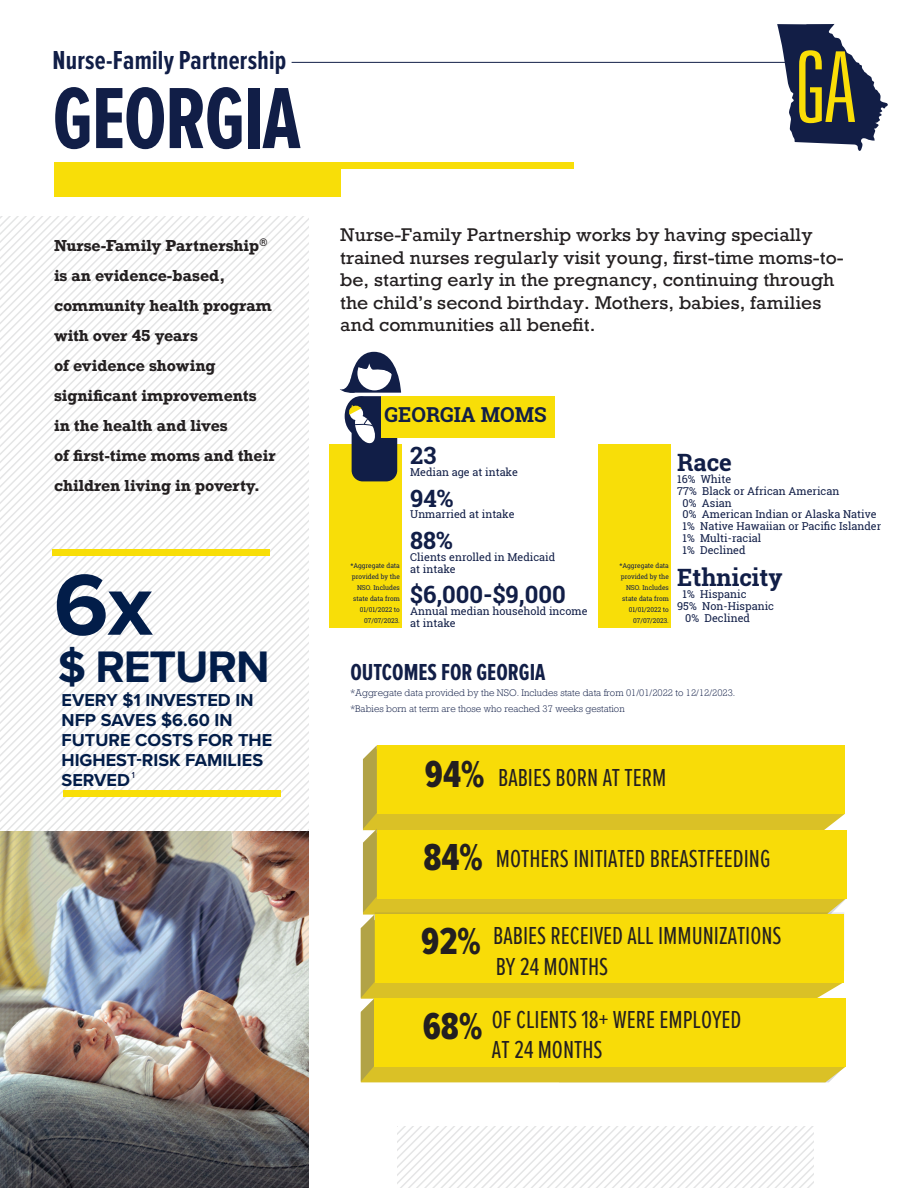
<style>
.page{position:relative;width:918px;height:1188px;background:#fff}
.page>*{position:absolute;margin:0;border:0;box-sizing:border-box;transform-origin:0 0}
.t1{font:300 extra-condensed 98.1px "Zurich BT";color:#fade07}
.t2{font:700 90px "Proxima Nova Ex Cn";letter-spacing:-.02em;color:#111e47}
.t3{font:700 89.55px "Proxima Nova";color:#021d49}
.t4{font:700 45.75px "Proxima Nova";letter-spacing:-.025em;color:#021d49}
.t5{font:39px "Proxima Nova Ex Cn Extrabld";color:#231f20}
.t6{font:700 27px "Proxima Nova Ex Cn";letter-spacing:.01em;color:#111e47}
.t7{font:25.5px/30.6px "Proxima Nova Ex Cn";color:#231f20}
.Leading_In_Copy{font:700 24px "Proxima Nova Ex Cn";color:#111e47}
.t8{font:700 23.85px "Roboto Slab";color:#111e47}
.t9{font:700 20.55px "Roboto Slab";color:#111e47}
.t10{font:700 17.85px/20px "Proxima Nova";color:#021d49}
.t11{font:17.25px/22.5px "Rockwell Nova";color:#231f20;scale:1.04 1}
.t12{font:700 15px/30px "Rockwell Nova";color:#231f20}
.t13{font:10.8px/12px "Roboto Slab";color:#111e47}
.t14{font:700 10.5px "Roboto Slab";color:#231f20}
.Leading_In_Copy-2{font:300 9px "Rockwell Nova";color:#111e47}
.t15{font:600 9px "Proxima Nova Ex Cn";color:#111e47}
.t16{font:6.75px/11.1px "Roboto Slab";color:#111e47;text-align:right}
.s1{font-family:"Proxima Nova Ex Cn Extrabld";font-size:39px}
</style>
<div class="page">
<img style="left:0;top:217px;width:309px;height:971px">
<div style="left:54px;top:162px;width:520px;height:7px;background:#f8de08"></div>
<div style="left:54px;top:167px;width:286px;height:29px;background:#f8de08"></div>
<hr style="left:292px;top:62px;width:564px;height:1px;background:#111e47">
<svg style="left:398px;top:1126px;width:416px;height:62px"></svg>
<div style="left:52px;top:550px;width:218px;height:6px;background:#f8de08"></div>
<div style="left:63px;top:790px;width:217px;height:7px;background:#f8de08"></div>
<div style="left:598px;top:444px;width:73px;height:184px;background:#f8de08"></div>
<div style="left:329px;top:444px;width:73px;height:184px;background:#f8de08"></div>
<div style="left:352px;top:396px;width:45px;height:85px;background:#111e47;border-radius:11px"></div>
<div style="left:345px;top:396px;width:30px;height:40px;background:#111e47;border-radius:50%"></div>
<svg style="left:347px;top:404px;width:28px;height:41px"></svg>
<div style="left:381px;top:396px;width:173px;height:41px;background:#f8de08"></div>
<svg style="left:340px;top:352px;width:61px;height:41px"></svg>
<svg style="left:777px;top:24px;width:111px;height:127px"></svg>
<svg style="left:361px;top:745px;width:486px;height:337px;background:#edd318"></svg>
<div style="left:375px;top:999px;width:471px;height:68px;background:#f8dc08"></div>
<div style="left:375px;top:914px;width:469px;height:68px;background:#f8dc08"></div>
<p class="t6" style="left:52px;top:47px;width:235px">Nurse-Family Partnership</p>
<p class="t2" style="left:52px;top:77px;width:250px">GEORGIA</p>
<h1 class="t1" style="left:794px;top:34px;width:64px">GA</h1>
<p class="t11" style="left:340px;top:224px;width:486px">Nurse-Family Partnership works by having specially trained nurses regularly visit young, first-time moms-to&shy;be, starting early in the pregnancy, continuing through the child’s second birthday. Mothers, babies, families and communities all benefit.</p>
<p class="t12" style="left:54px;top:231px;width:207px">Nurse-Family Partnership</p>
<p class="t14" style="left:259px;top:235px;width:10px">®</p>
<p class="t12" style="left:54px;top:261px;width:220px">is an evidence-based, community health program with over 45 years</p>
<p class="t12" style="left:54px;top:351px;width:204px">of evidence showing significant improvements</p>
<p class="t12" style="left:54px;top:411px;width:175px">in the health and lives</p>
<p class="t12" style="left:54px;top:441px;width:223px">of first-time moms and their children living in poverty.</p>
<p class="t9" style="left:385px;top:401px;width:164px">GEORGIA MOMS</p>
<p class="t8" style="left:410px;top:439px;width:28px">23</p>
<p class="t13" style="left:410px;top:466px;width:109px">Median age at intake</p>
<p class="t8" style="left:410px;top:482px;width:45px">94%</p>
<p class="t13" style="left:410px;top:508px;width:106px">Unmarried at intake</p>
<p class="t8" style="left:410px;top:524px;width:44px">88%</p>
<p class="t13" style="left:410px;top:551px;width:147px">Clients enrolled in Medicaid at intake</p>
<p class="t8" style="left:410px;top:578px;width:157px">$6,000-$9,000</p>
<p class="t13" style="left:410px;top:605px;width:179px">Annual median household income at intake</p>
<p class="t8" style="left:677px;top:446px;width:56px">Race</p>
<p class="t13" style="left:677px;top:473px;width:56px">16% White</p>
<p class="t13" style="left:677px;top:485px;width:164px">77% Black or African American</p>
<p class="t13" style="left:683px;top:497px;width:51px">0% Asian</p>
<p class="t13" style="left:683px;top:508px;width:195px">0% American Indian or Alaska Native</p>
<p class="t13" style="left:683px;top:520px;width:200px">1% Native Hawaiian or Pacific Islander</p>
<p class="t13" style="left:683px;top:532px;width:80px">1% Multi-racial</p>
<p class="t13" style="left:683px;top:544px;width:65px">1% Declined</p>
<p class="t8" style="left:677px;top:561px;width:107px">Ethnicity</p>
<p class="t13" style="left:683px;top:588px;width:65px">1% Hispanic</p>
<p class="t13" style="left:677px;top:600px;width:98px">95% Non-Hispanic</p>
<p class="t13" style="left:685px;top:611px;width:66px">0% Declined</p>
<p class="t16" style="left:350px;top:559px;width:51px">*Aggregate data provided by the<br>NSO. Includes state data from<br>01/01/2022 to<br>07/07/2023.</p>
<p class="t16" style="left:619px;top:560px;width:51px">*Aggregate data provided by the<br>NSO. Includes state data from<br>01/01/2022 to<br>07/07/2023.</p>
<p class="t3" style="left:54px;top:538px;width:101px">6x</p>
<p class="t4" style="left:58px;top:633px;width:213px">$ RETURN</p>
<p class="t10" style="left:62px;top:690px;width:212px">EVERY $1 INVESTED IN<br>NFP SAVES $6.60 IN<br>FUTURE COSTS FOR THE<br>HIGHEST-RISK FAMILIES<br>SERVED</p>
<p class="Leading_In_Copy" style="left:350px;top:661px;width:197px">OUTCOMES FOR GEORGIA</p>
<p class="Leading_In_Copy-2" style="left:350px;top:687px;width:386px">*Aggregate data provided by the NSO. Includes state data from 01/01/2022 to 12/12/2023.</p>
<p class="Leading_In_Copy-2" style="left:350px;top:703px;width:276px">*Babies born at term are those who reached 37 weeks gestation</p>
<p class="t15" style="left:132px;top:771px;width:4px">1</p>
<h3 class="t7" style="left:425px;top:763px;width:243px"><span class="s1">94%</span> BABIES BORN AT TERM</h3>
<h3 class="t7" style="left:423px;top:845px;width:349px"><span class="s1">84%</span> MOTHERS INITIATED BREASTFEEDING</h3>
<h3 class="t5" style="left:421px;top:924px;width:61px">92%</h3>
<h3 class="t7" style="left:493px;top:922px;width:290px">BABIES RECEIVED ALL IMMUNIZATIONS<br>BY 24 MONTHS</h3>
<h3 class="t5" style="left:423px;top:1008px;width:61px">68%</h3>
<h3 class="t7" style="left:492px;top:1005px;width:251px">OF CLIENTS 18+ WERE EMPLOYED<br>AT 24 MONTHS</h3>
</div>
